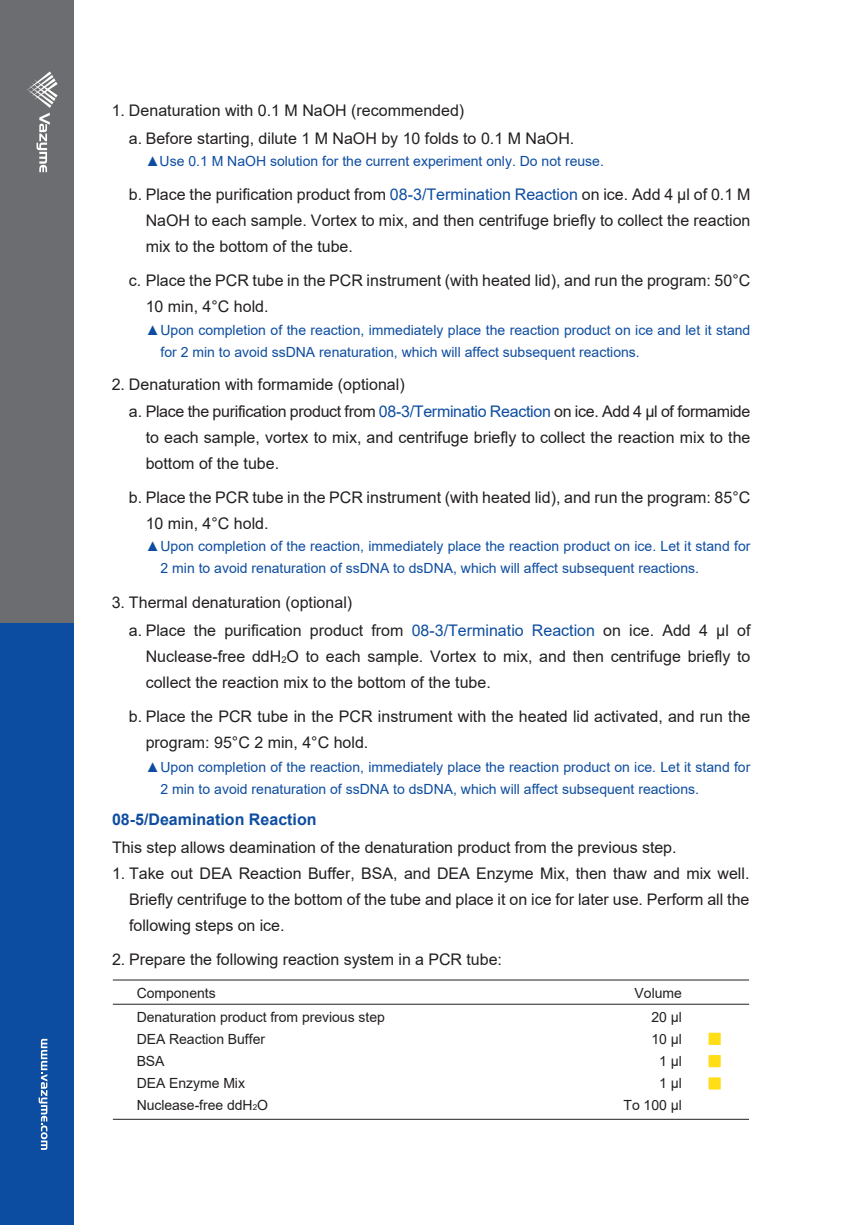
<style>
.page{position:relative;width:842px;height:1225px;background:#fff}
.page>*{position:absolute;margin:0;border:0;box-sizing:border-box;transform-origin:0 0}
.t1{font:16px/26px "Arial";color:#231f20}
.t2{font:16px/27.6px "Arial";letter-spacing:-.02em;color:#231f20}
.t3{font:700 16px "Arial";color:#0d4da1}
.t4{font:14px/22px "Arial";color:#0d4da1}
.t5{font:14px/22px "Arial";letter-spacing:-.005em;color:#231f20}
.s1{color:#0d4da1}
.s2{font-size:8.2px}
</style>
<div class="page">
<div style="left:0;top:0;width:74px;height:624px;background:#6c6d70"></div>
<div style="left:0;top:623px;width:74px;height:602px;background:#0d4da1"></div>
<svg style="left:39px;top:1039px;width:8px;height:110px"></svg>
<svg style="left:27px;top:71px;width:31px;height:101px"></svg>
<hr style="left:113px;top:979px;width:636px;height:1px;background:#231f20">
<hr style="left:113px;top:1003px;width:636px;height:1px;background:#231f20">
<hr style="left:113px;top:1118px;width:636px;height:1px;background:#231f20">
<div style="left:706px;top:1030px;width:17px;height:17px;background:#ffdd17;border:2px solid #fff"></div>
<div style="left:706px;top:1053px;width:17px;height:16px;background:#ffdd17;border:2px solid #fff"></div>
<div style="left:706px;top:1075px;width:17px;height:16px;background:#ffdd17;border:2px solid #fff"></div>
<p class="t1" style="left:129px;top:97px;width:447px;line-height:27.6px;text-indent:-17px">1. Denaturation with 0.1 M NaOH (recommended)<br>a. Before starting, dilute 1 M NaOH by 10 folds to 0.1 M NaOH.</p>
<p class="t4" style="left:146px;top:150px;width:460px">▲Use 0.1 M NaOH solution for the current experiment only. Do not reuse.</p>
<p class="t1" style="left:129px;top:181px;width:623px">b. Place the purification product from <span class="s1">08-3/Termination Reaction</span> on ice. Add 4 μl of 0.1 M</p>
<p class="t1" style="left:146px;top:207px;width:606px">NaOH to each sample. Vortex to mix, and then centrifuge briefly to collect the reaction mix to the bottom of the tube.</p>
<p class="t1" style="left:129px;top:267px;width:623px">c. Place the PCR tube in the PCR instrument (with heated lid), and run the program: 50°C</p>
<p class="t1" style="left:146px;top:293px;width:124px">10 min, 4°C hold.</p>
<p class="t4" style="left:160px;top:319px;width:591px;text-indent:-15px">▲Upon completion of the reaction, immediately place the reaction product on ice and let it stand for 2 min to avoid ssDNA renaturation, which will affect subsequent reactions.</p>
<p class="t2" style="left:129px;top:370px;width:623px;text-indent:-17px">2. Denaturation with formamide (optional)<br>a. Place the purification product from <span class="s1">08-3/Terminatio Reaction</span> on ice. Add 4 μl of formamide</p>
<p class="t1" style="left:146px;top:424px;width:606px">to each sample, vortex to mix, and centrifuge briefly to collect the reaction mix to the bottom of the tube.</p>
<p class="t1" style="left:129px;top:484px;width:623px">b. Place the PCR tube in the PCR instrument (with heated lid), and run the program: 85°C</p>
<p class="t1" style="left:146px;top:510px;width:124px">10 min, 4°C hold.</p>
<p class="t4" style="left:160px;top:535px;width:591px;text-indent:-15px">▲Upon completion of the reaction, immediately place the reaction product on ice. Let it stand for<br>2 min to avoid renaturation of ssDNA to dsDNA, which will affect subsequent reactions.</p>
<p class="t1" style="left:129px;top:588px;width:623px;line-height:27.6px;text-indent:-17px">3. Thermal denaturation (optional)<br>a. Place the purification product from <span class="s1">08-3/Terminatio Reaction</span> on ice. Add 4 μl of</p>
<p class="t1" style="left:146px;top:643px;width:606px">Nuclease-free ddH<sub>2</sub>O to each sample. Vortex to mix, and then centrifuge briefly to collect the reaction mix to the bottom of the tube.</p>
<p class="t1" style="left:129px;top:703px;width:623px">b. Place the PCR tube in the PCR instrument with the heated lid activated, and run the</p>
<p class="t1" style="left:146px;top:729px;width:224px">program: 95°C 2 min, 4°C hold.</p>
<p class="t4" style="left:160px;top:756px;width:591px;text-indent:-15px">▲Upon completion of the reaction, immediately place the reaction product on ice. Let it stand for<br>2 min to avoid renaturation of ssDNA to dsDNA, which will affect subsequent reactions.</p>
<p class="t3" style="left:112px;top:808px;width:206px">08-5/Deamination Reaction</p>
<p class="t1" style="left:112px;top:834px;width:566px">This step allows deamination of the denaturation product from the previous step.</p>
<p class="t1" style="left:112px;top:860px;width:639px">1. Take out DEA Reaction Buffer, BSA, and DEA Enzyme Mix, then thaw and mix well.</p>
<p class="t1" style="left:129px;top:886px;width:622px">Briefly centrifuge to the bottom of the tube and place it on ice for later use. Perform all the following steps on ice.</p>
<p class="t1" style="left:112px;top:946px;width:391px">2. Prepare the following reaction system in a PCR tube:</p>
<p class="t5" style="left:137px;top:982px;width:80px">Components</p>
<p class="t5" style="left:635px;top:982px;width:49px">Volume</p>
<p class="t5" style="left:137px;top:1005px;width:250px">Denaturation product from previous step<br>DEA Reaction Buffer<br>BSA<br>DEA Enzyme Mix<br>Nuclease-free ddH<span class="s2">2</span>O</p>
<p class="t5" style="left:623px;top:1005px;width:60px;text-align:right">20 μl<br>10 μl<br>1 μl<br>1 μl<br>To 100 μl</p>
</div>
